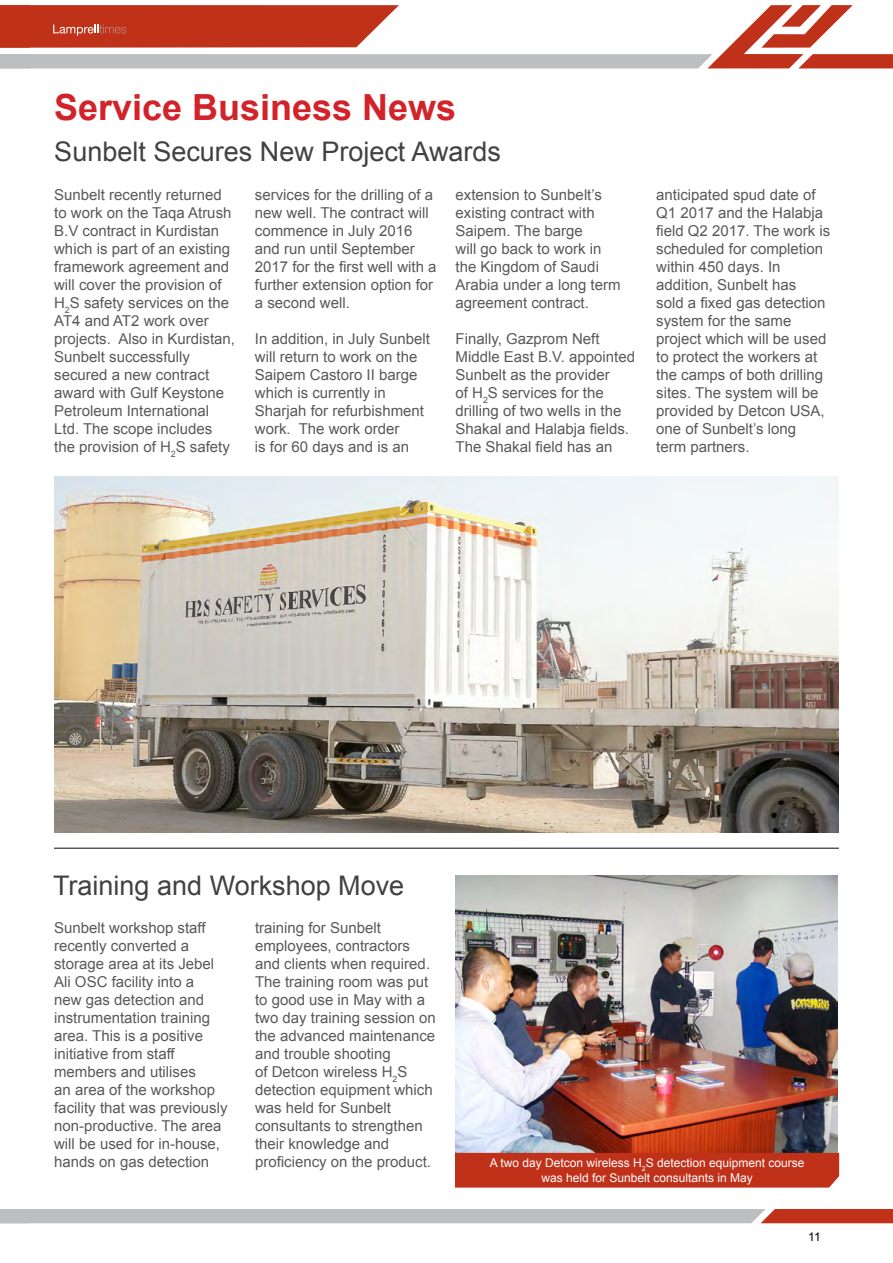
<style>
.page{position:relative;width:893px;height:1263px;background:#fff}
.page>*{position:absolute;margin:0;border:0;box-sizing:border-box;transform-origin:0 0}
.t1{font:700 36px "Arial";color:#d2232a}
.t2{font:27px "Arial";color:#414042}
.t3{font:15px/18px "Arial";color:#58595b}
.t4{font:12px/14.2px "Arial";color:#fff;text-align:center}
.t5{font:12px "Arial";color:#000}
</style>
<div class="page">
<svg style="left:0;top:5px;width:893px;height:63px"></svg>
<svg style="left:0;top:1209px;width:893px;height:14px"></svg>
<img style="left:455px;top:875px;width:383px;height:278px">
<hr style="left:54px;top:847px;width:785px;height:2px;background:#58595b">
<div style="left:455px;top:1153px;width:384px;height:34px;background:#c0311a"></div>
<img style="left:54px;top:477px;width:785px;height:356px">
<h1 class="t1" style="left:54px;top:83px;width:404px">Service Business News</h1>
<h2 class="t2" style="left:54px;top:134px;width:448px">Sunbelt Secures New Project Awards</h2>
<p class="t3" style="left:54px;top:185px;width:182px">Sunbelt recently returned to work on the Taqa Atrush<br>B.V contract in Kurdistan which is part of an existing framework agreement and will cover the provision of<br>H<sub>2</sub>S safety services on the<br>AT4 and AT2 work over projects. Also in Kurdistan,<br>Sunbelt successfully secured a new contract award with Gulf Keystone<br>Petroleum International<br>Ltd. The scope includes the provision of H<sub>2</sub>S safety</p>
<p class="t3" style="left:255px;top:185px;width:183px">services for the drilling of a new well. The contract will commence in July 2016 and run until September<br>2017 for the first well with a further extension option for a second well.</p>
<p class="t3" style="left:255px;top:329px;width:177px">In addition, in July Sunbelt will return to work on the<br>Saipem Castoro II barge which is currently in<br>Sharjah for refurbishment work. The work order<br>is for 60 days and is an</p>
<p class="t3" style="left:456px;top:185px;width:167px">extension to Sunbelt’s existing contract with<br>Saipem. The barge<br>will go back to work in the Kingdom of Saudi<br>Arabia under a long term agreement contract.</p>
<p class="t3" style="left:456px;top:329px;width:181px">Finally, Gazprom Neft<br>Middle East B.V. appointed<br>Sunbelt as the provider<br>of H<sub>2</sub>S services for the drilling of two wells in the<br>Shakal and Halabja fields.<br>The Shakal field has an</p>
<p class="t3" style="left:656px;top:185px;width:175px">anticipated spud date of<br>Q1 2017 and the Halabja field Q2 2017. The work is scheduled for completion within 450 days. In addition, Sunbelt has<br>sold a fixed gas detection system for the same project which will be used to protect the workers at the camps of both drilling sites. The system will be provided by Detcon USA, one of Sunbelt’s long<br>term partners.</p>
<h2 class="t2" style="left:53px;top:867px;width:353px">Training and Workshop Move</h2>
<p class="t3" style="left:54px;top:919px;width:175px">Sunbelt workshop staff recently converted a storage area at its Jebel<br>Ali OSC facility into a<br>new gas detection and instrumentation training area. This is a positive initiative from staff members and utilises<br>an area of the workshop facility that was previously non-productive. The area will be used for in-house, hands on gas detection</p>
<p class="t3" style="left:255px;top:919px;width:182px">training for Sunbelt employees, contractors and clients when required.<br>The training room was put to good use in May with a two day training session on the advanced maintenance and trouble shooting<br>of Detcon wireless H<sub>2</sub>S detection equipment which was held for Sunbelt consultants to strengthen their knowledge and proficiency on the product.</p>
<p class="t4" style="left:490px;top:1156px;width:316px">A two day Detcon wireless H<sub>2</sub>S detection equipment course was held for Sunbelt consultants in May</p>
<p class="t5" style="left:808px;top:1229px;width:14px">11</p>
</div>
